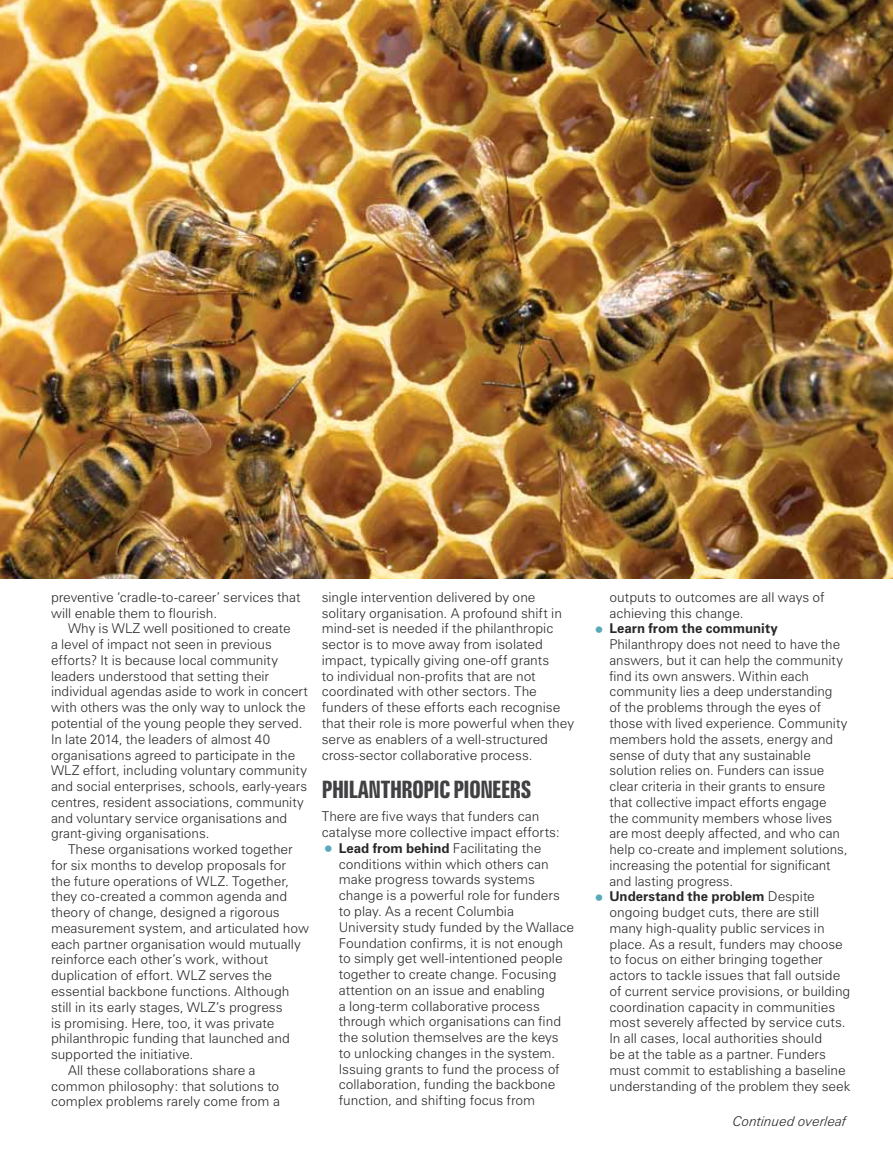
<style>
.page{position:relative;width:893px;height:1149px;background:#fff}
.page>*{position:absolute;margin:0;border:0;box-sizing:border-box;transform-origin:0 0}
.t1{font:700 extra-condensed 24px "Zurich BT";letter-spacing:-.03em;color:#414042}
.t2{font:300 13.5px/15.8px "Zurich BT";color:#292829}
.t3{font:italic 300 13.5px "Zurich BT";letter-spacing:-.005em;color:#292829}
.s1{font-size:22.5px;color:#58aaba}
.s2{font-weight:700}
</style>
<div class="page">
<img style="left:0;top:0;width:893px;height:578px">
<p class="t2" style="left:51px;top:589px;width:251px">preventive ‘cradle-to-career’ services that will enable them to flourish.</p>
<p class="t2" style="left:51px;top:620px;width:259px;text-indent:17px">Why is WLZ well positioned to create<br>a level of impact not seen in previous efforts? It is because local community leaders understood that setting their individual agendas aside to work in concert with others was the only way to unlock the potential of the young people they served.<br>In late 2014, the leaders of almost 40 organisations agreed to participate in the WLZ effort, including voluntary community and social enterprises, schools, early-years centres, resident associations, community and voluntary service organisations and grant-giving organisations.</p>
<p class="t2" style="left:68px;top:841px;width:226px">These organisations worked together</p>
<p class="t2" style="left:51px;top:856px;width:236px">for six months to develop proposals for</p>
<p class="t2" style="left:51px;top:872px;width:239px">the future operations of WLZ. Together,</p>
<p class="t2" style="left:51px;top:888px;width:238px">they co-created a common agenda and</p>
<p class="t2" style="left:51px;top:904px;width:230px">theory of change, designed a rigorous</p>
<p class="t2" style="left:51px;top:919px;width:259px">measurement system, and articulated how</p>
<p class="t2" style="left:51px;top:935px;width:251px">each partner organisation would mutually</p>
<p class="t2" style="left:51px;top:951px;width:219px">reinforce each other’s work, without</p>
<p class="t2" style="left:51px;top:967px;width:223px">duplication of effort. WLZ serves the</p>
<p class="t2" style="left:51px;top:982px;width:240px">essential backbone functions. Although</p>
<p class="t2" style="left:51px;top:998px;width:233px">still in its early stages, WLZ’s progress</p>
<p class="t2" style="left:51px;top:1014px;width:225px">is promising. Here, too, it was private</p>
<p class="t2" style="left:51px;top:1030px;width:240px">philanthropic funding that launched and</p>
<p class="t2" style="left:51px;top:1045px;width:144px">supported the initiative.</p>
<p class="t2" style="left:68px;top:1061px;width:189px">All these collaborations share a</p>
<p class="t2" style="left:51px;top:1077px;width:230px">common philosophy: that solutions to</p>
<p class="t2" style="left:51px;top:1093px;width:230px">complex problems rarely come from a</p>
<p class="t2" style="left:322px;top:589px;width:254px">single intervention delivered by one solitary organisation. A profound shift in mind-set is needed if the philanthropic sector is to move away from isolated impact, typically giving one-off grants<br>to individual non-profits that are not coordinated with other sectors. The funders of these efforts each recognise that their role is more powerful when they serve as enablers of a well-structured cross-sector collaborative process.</p>
<h1 class="t1" style="left:322px;top:775px;width:181px">PHILANTHROPIC PIONEERS</h1>
<p class="t2" style="left:322px;top:808px;width:240px">There are five ways that funders can catalyse more collective impact efforts:</p>
<p class="t2" style="left:339px;top:839px;width:237px;text-indent:-17px"><span class="s1">•</span> <span class="s2">Lead from behind</span> Facilitating the conditions within which others can make progress towards systems change is a powerful role for funders to play. As a recent Columbia University study funded by the Wallace Foundation confirms, it is not enough to simply get well-intentioned people together to create change. Focusing attention on an issue and enabling<br>a long-term collaborative process through which organisations can find the solution themselves are the keys to unlocking changes in the system.<br>Issuing grants to fund the process of collaboration, funding the backbone function, and shifting focus from</p>
<p class="t2" style="left:609px;top:589px;width:217px">outputs to outcomes are all ways of achieving this change.</p>
<p class="t2" style="left:609px;top:620px;width:239px;text-indent:-17px"><span class="s1">•</span> <span class="s2">Learn from the community </span>Philanthropy does not need to have the answers, but it can help the community find its own answers. Within each community lies a deep understanding of the problems through the eyes of those with lived experience. Community members hold the assets, energy and sense of duty that any sustainable solution relies on. Funders can issue clear criteria in their grants to ensure that collective impact efforts engage the community members whose lives are most deeply affected, and who can help co-create and implement solutions, increasing the potential for significant and lasting progress.</p>
<p class="t2" style="left:609px;top:888px;width:242px;text-indent:-17px"><span class="s1">•</span> <span class="s2">Understand the problem</span> Despite ongoing budget cuts, there are still many high-quality public services in place. As a result, funders may choose to focus on either bringing together actors to tackle issues that fall outside of current service provisions, or building coordination capacity in communities most severely affected by service cuts.<br>In all cases, local authorities should<br>be at the table as a partner. Funders must commit to establishing a baseline understanding of the problem they seek</p>
<p class="t3" style="left:733px;top:1112px;width:115px">Continued overleaf</p>
</div>
